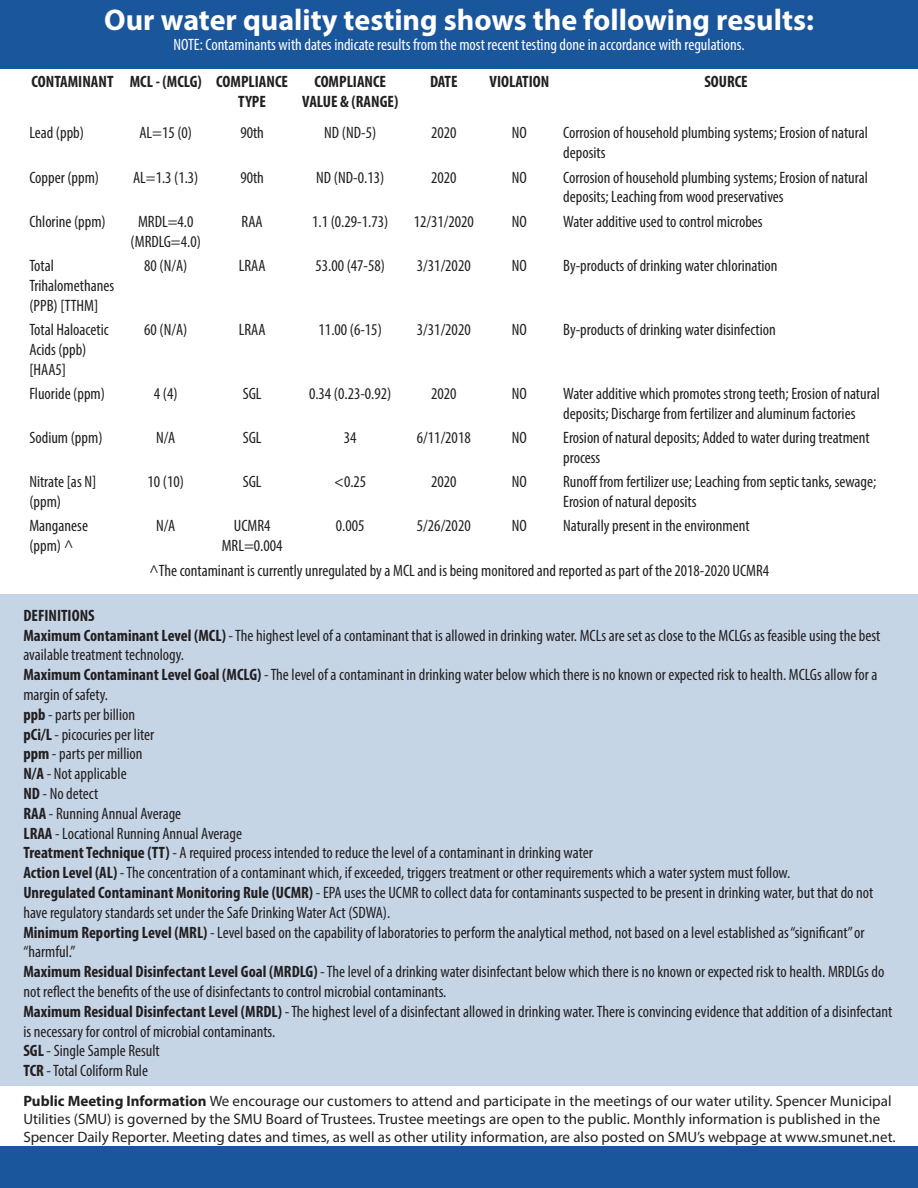
<style>
.page{position:relative;width:918px;height:1188px;background:#fff}
.page>*{position:absolute;margin:0;border:0;box-sizing:border-box;transform-origin:0 0}
.t1{font:700 30px "Myriad Pro";color:#fff}
.t2{font:condensed 16.5px/19.8px "Myriad Pro";color:#231f20}
.t3{font:condensed 16.5px "Myriad Pro";color:#fff}
.t4{font:700 condensed 16.5px "Myriad Pro";color:#231f20}
.t5{font:15px/18px "Myriad Pro";color:#231f20}
.s1{font-weight:700}
</style>
<div class="page">
<div style="left:0;top:0;width:918px;height:68px;background:#1a569c"></div>
<div style="left:0;top:1147px;width:918px;height:41px;background:#1a569c"></div>
<div style="left:0;top:594px;width:918px;height:491px;background:#c6d5e6"></div>
<p class="t1" style="left:104px;top:0;width:711px">Our water quality testing shows the following results:</p>
<p class="t3" style="left:173px;top:34px;width:573px">NOTE: Contaminants with dates indicate results from the most recent testing done in accordance with regulations.</p>
<p class="t4" style="left:32px;top:71px;width:83px">CONTAMINANT</p>
<p class="t4" style="left:130px;top:71px;width:73px">MCL - (MCLG)</p>
<p class="t4" style="left:216px;top:71px;width:73px">COMPLIANCE</p>
<p class="t4" style="left:238px;top:91px;width:29px">TYPE</p>
<p class="t4" style="left:314px;top:71px;width:73px">COMPLIANCE</p>
<p class="t4" style="left:302px;top:91px;width:98px">VALUE &amp; (RANGE)</p>
<p class="t4" style="left:430px;top:71px;width:29px">DATE</p>
<p class="t4" style="left:490px;top:71px;width:61px">VIOLATION</p>
<p class="t4" style="left:704px;top:71px;width:45px">SOURCE</p>
<p class="t2" style="left:29px;top:123px;width:56px">Lead (ppb)</p>
<p class="t2" style="left:139px;top:123px;width:54px">AL=15 (0)</p>
<p class="t2" style="left:240px;top:123px;width:25px">90th</p>
<p class="t2" style="left:324px;top:123px;width:54px">ND (ND-5)</p>
<p class="t2" style="left:431px;top:123px;width:27px">2020</p>
<p class="t2" style="left:512px;top:123px;width:17px">NO</p>
<p class="t2" style="left:563px;top:123px;width:306px">Corrosion of household plumbing systems; Erosion of natural deposits</p>
<p class="t2" style="left:29px;top:167px;width:71px">Copper (ppm)</p>
<p class="t2" style="left:133px;top:167px;width:67px">AL=1.3 (1.3)</p>
<p class="t2" style="left:240px;top:167px;width:25px">90th</p>
<p class="t2" style="left:316px;top:167px;width:69px">ND (ND-0.13)</p>
<p class="t2" style="left:431px;top:167px;width:27px">2020</p>
<p class="t2" style="left:512px;top:167px;width:17px">NO</p>
<p class="t2" style="left:563px;top:167px;width:306px">Corrosion of household plumbing systems; Erosion of natural deposits; Leaching from wood preservatives</p>
<p class="t2" style="left:29px;top:211px;width:78px">Chlorine (ppm)</p>
<p class="t2" style="left:131px;top:211px;width:72px;text-align:center">MRDL=4.0 (MRDLG=4.0)</p>
<p class="t2" style="left:242px;top:211px;width:23px">RAA</p>
<p class="t2" style="left:312px;top:211px;width:77px">1.1 (0.29-1.73)</p>
<p class="t2" style="left:414px;top:211px;width:62px">12/31/2020</p>
<p class="t2" style="left:512px;top:211px;width:17px">NO</p>
<p class="t2" style="left:563px;top:211px;width:201px">Water additive used to control microbes</p>
<p class="t2" style="left:29px;top:255px;width:86px">Total<br>Trihalomethanes (PPB) [TTHM]</p>
<p class="t2" style="left:144px;top:255px;width:45px">80 (N/A)</p>
<p class="t2" style="left:239px;top:255px;width:28px">LRAA</p>
<p class="t2" style="left:315px;top:255px;width:71px">53.00 (47-58)</p>
<p class="t2" style="left:417px;top:255px;width:55px">3/31/2020</p>
<p class="t2" style="left:512px;top:255px;width:17px">NO</p>
<p class="t2" style="left:563px;top:255px;width:216px">By-products of drinking water chlorination</p>
<p class="t2" style="left:29px;top:319px;width:81px">Total Haloacetic<br>Acids (ppb) [HAA5]</p>
<p class="t2" style="left:144px;top:319px;width:45px">60 (N/A)</p>
<p class="t2" style="left:239px;top:319px;width:28px">LRAA</p>
<p class="t2" style="left:319px;top:319px;width:65px">11.00 (6-15)</p>
<p class="t2" style="left:417px;top:319px;width:55px">3/31/2020</p>
<p class="t2" style="left:512px;top:319px;width:17px">NO</p>
<p class="t2" style="left:563px;top:319px;width:214px">By-products of drinking water disinfection</p>
<p class="t2" style="left:29px;top:383px;width:77px">Fluoride (ppm)</p>
<p class="t2" style="left:154px;top:383px;width:25px">4 (4)</p>
<p class="t2" style="left:243px;top:383px;width:20px">SGL</p>
<p class="t2" style="left:309px;top:383px;width:84px">0.34 (0.23-0.92)</p>
<p class="t2" style="left:431px;top:383px;width:27px">2020</p>
<p class="t2" style="left:512px;top:383px;width:17px">NO</p>
<p class="t2" style="left:563px;top:383px;width:318px">Water additive which promotes strong teeth; Erosion of natural deposits; Discharge from fertilizer and aluminum factories</p>
<p class="t2" style="left:29px;top:428px;width:75px">Sodium (ppm)</p>
<p class="t2" style="left:156px;top:428px;width:21px">N/A</p>
<p class="t2" style="left:243px;top:428px;width:20px">SGL</p>
<p class="t2" style="left:344px;top:428px;width:14px">34</p>
<p class="t2" style="left:417px;top:428px;width:55px">6/11/2018</p>
<p class="t2" style="left:512px;top:428px;width:17px">NO</p>
<p class="t2" style="left:563px;top:428px;width:308px">Erosion of natural deposits; Added to water during treatment process</p>
<p class="t2" style="left:29px;top:472px;width:68px">Nitrate [as N] (ppm)</p>
<p class="t2" style="left:148px;top:472px;width:38px">10 (10)</p>
<p class="t2" style="left:243px;top:472px;width:20px">SGL</p>
<p class="t2" style="left:334px;top:472px;width:34px">&lt;0.25</p>
<p class="t2" style="left:431px;top:472px;width:27px">2020</p>
<p class="t2" style="left:512px;top:472px;width:17px">NO</p>
<p class="t2" style="left:563px;top:472px;width:315px">Runoff from fertilizer use; Leaching from septic tanks, sewage;<br>Erosion of natural deposits</p>
<p class="t2" style="left:29px;top:516px;width:60px">Manganese (ppm) ^</p>
<p class="t2" style="left:156px;top:516px;width:21px">N/A</p>
<p class="t2" style="left:234px;top:516px;width:38px">UCMR4</p>
<p class="t2" style="left:336px;top:516px;width:30px">0.005</p>
<p class="t2" style="left:417px;top:516px;width:55px">5/26/2020</p>
<p class="t2" style="left:512px;top:516px;width:17px">NO</p>
<p class="t2" style="left:563px;top:516px;width:188px">Naturally present in the environment</p>
<p class="t2" style="left:149px;top:560px;width:622px">^The contaminant is currently unregulated by a MCL and is being monitored and reported as part of the 2018-2020 UCMR4</p>
<p class="t2" style="left:222px;top:536px;width:62px">MRL=0.004</p>
<p class="t4" style="left:23px;top:605px;width:73px">DEFINITIONS</p>
<p class="t2" style="left:23px;top:625px;width:859px"><span class="s1">Maximum Contaminant Level (MCL)</span> - The highest level of a contaminant that is allowed in drinking water. MCLs are set as close to the MCLGs as feasible using the best available treatment technology.</p>
<p class="t2" style="left:23px;top:665px;width:856px"><span class="s1">Maximum Contaminant Level Goal (MCLG)</span> - The level of a contaminant in drinking water below which there is no known or expected risk to health. MCLGs allow for a margin of safety.</p>
<p class="t2" style="left:23px;top:704px;width:113px"><span class="s1">ppb</span> - parts per billion</p>
<p class="t2" style="left:23px;top:724px;width:132px"><span class="s1">pCi/L</span> - picocuries per liter</p>
<p class="t2" style="left:23px;top:744px;width:121px"><span class="s1">ppm</span> - parts per million</p>
<p class="t2" style="left:23px;top:764px;width:105px"><span class="s1">N/A</span> - Not applicable</p>
<p class="t2" style="left:23px;top:783px;width:76px"><span class="s1">ND</span> - No detect</p>
<p class="t2" style="left:23px;top:803px;width:159px"><span class="s1">RAA</span> - Running Annual Average</p>
<p class="t2" style="left:23px;top:823px;width:220px"><span class="s1">LRAA</span> - Locational Running Annual Average</p>
<p class="t2" style="left:23px;top:843px;width:571px"><span class="s1">Treatment Technique (TT)</span> - A required process intended to reduce the level of a contaminant in drinking water</p>
<p class="t2" style="left:23px;top:863px;width:769px"><span class="s1">Action Level (AL)</span> - The concentration of a contaminant which, if exceeded, triggers treatment or other requirements which a water system must follow.</p>
<p class="t2" style="left:23px;top:882px;width:852px"><span class="s1">Unregulated Contaminant Monitoring Rule (UCMR)</span> - EPA uses the UCMR to collect data for contaminants suspected to be present in drinking water, but that do not have regulatory standards set under the Safe Drinking Water Act (SDWA).</p>
<p class="t2" style="left:23px;top:922px;width:843px"><span class="s1">Minimum Reporting Level (MRL)</span> - Level based on the capability of laboratories to perform the analytical method, not based on a level established as “significant” or “harmful.”</p>
<p class="t2" style="left:23px;top:962px;width:863px"><span class="s1">Maximum Residual Disinfectant Level Goal (MRDLG)</span> - The level of a drinking water disinfectant below which there is no known or expected risk to health. MRDLGs do not reflect the benefits of the use of disinfectants to control microbial contaminants.</p>
<p class="t2" style="left:23px;top:1001px;width:870px"><span class="s1">Maximum Residual Disinfectant Level (MRDL)</span> - The highest level of a disinfectant allowed in drinking water. There is convincing evidence that addition of a disinfectant is necessary for control of microbial contaminants.</p>
<p class="t2" style="left:23px;top:1041px;width:138px"><span class="s1">SGL</span> - Single Sample Result</p>
<p class="t2" style="left:23px;top:1061px;width:126px"><span class="s1">TCR</span> - Total Coliform Rule</p>
<p class="t5" style="left:23px;top:1091px;width:874px"><span class="s1">Public Meeting Information</span> We encourage our customers to attend and participate in the meetings of our water utility. Spencer Municipal<br>Utilities (SMU) is governed by the SMU Board of Trustees. Trustee meetings are open to the public. Monthly information is published in the<br>Spencer Daily Reporter. Meeting dates and times, as well as other utility information, are also posted on SMU’s webpage at www.smunet.net.</p>
</div>
